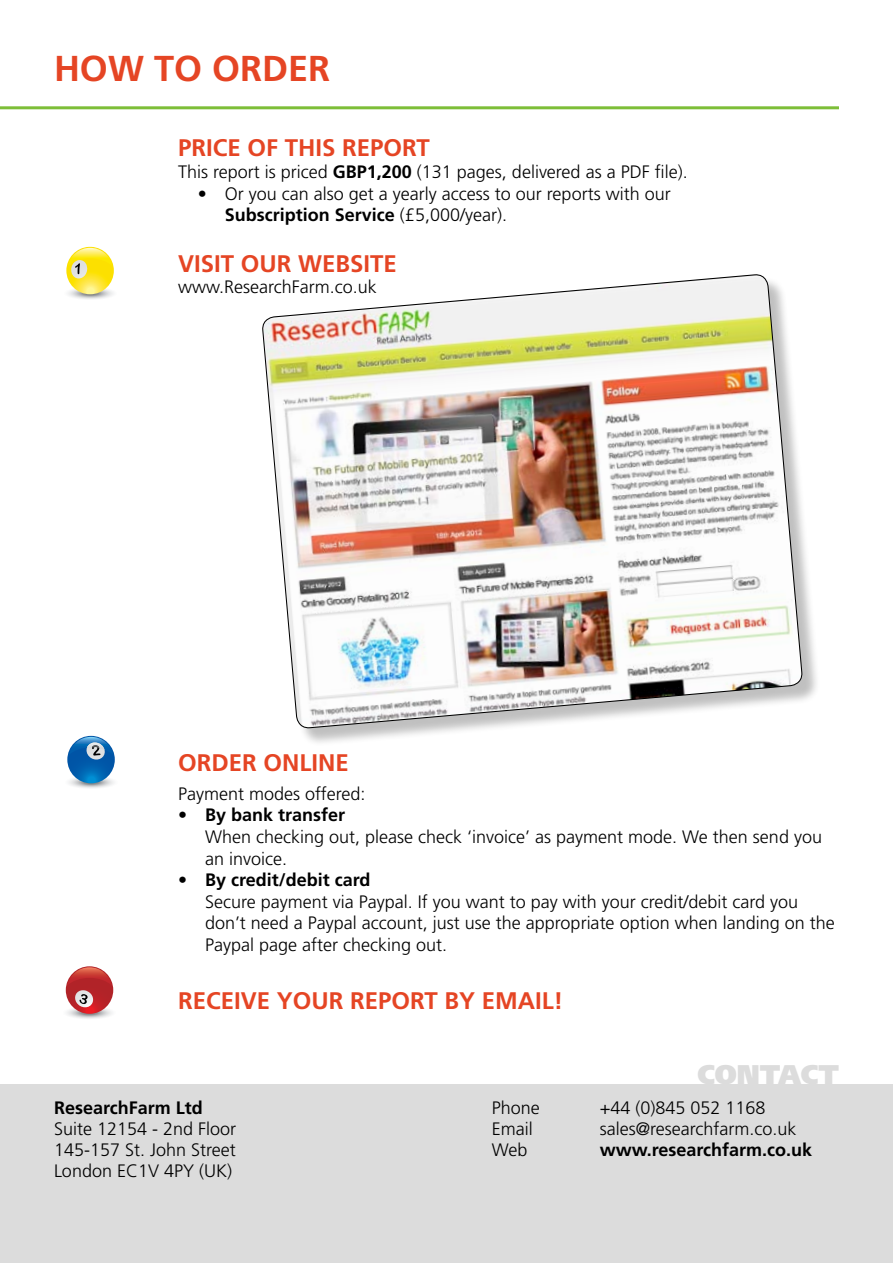
<style>
.page{position:relative;width:893px;height:1263px;background:#fff}
.page>*{position:absolute;margin:0;border:0;box-sizing:border-box;transform-origin:0 0}
.t1{font:700 36px "Frutiger LT Std";color:#e54524}
.t2{font:900 27px "Frutiger LT Std";color:#dcdcdc}
.t3{font:700 24px "Frutiger LT Std";color:#e54524}
.t4{font:300 18px/21.6px "Frutiger LT Std";color:#000}
.t5{font:700 18px "Frutiger LT Std";color:#000}
.s1{font-weight:700}
</style>
<div class="page">
<div style="left:264px;top:277px;width:564px;height:479px;background:#000;opacity:.25"></div>
<img style="left:262px;top:274px;width:541px;height:466px">
<div style="left:0;top:1084px;width:893px;height:179px;background:#dcdcdc"></div>
<svg style="left:66px;top:248px;width:48px;height:51px"></svg>
<svg style="left:69px;top:772px;width:45px;height:16px"></svg>
<svg style="left:67px;top:736px;width:48px;height:47px"></svg>
<svg style="left:69px;top:737px;width:44px;height:25px"></svg>
<svg style="left:65px;top:967px;width:49px;height:52px"></svg>
<hr style="left:0;top:106px;width:839px;height:3px;background:#7dbe38">
<h1 class="t1" style="left:54px;top:47px;width:278px">HOW TO ORDER</h1>
<h3 class="t3" style="left:178px;top:134px;width:253px">PRICE OF THIS REPORT</h3>
<p class="t4" style="left:178px;top:161px;width:511px">This report is priced <span class="s1">GBP1,200</span> (131 pages, delivered as a PDF file).</p>
<p class="t4" style="left:225px;top:183px;width:447px;text-indent:-27px">• Or you can also get a yearly access to our reports with our<br><span class="s1">Subscription Service</span> (£5,000/year).</p>
<h3 class="t3" style="left:178px;top:249px;width:220px">VISIT OUR WEBSITE</h3>
<p class="t4" style="left:178px;top:277px;width:200px">www.ResearchFarm.co.uk</p>
<h3 class="t3" style="left:178px;top:748px;width:172px">ORDER ONLINE</h3>
<p class="t4" style="left:178px;top:783px;width:189px">Payment modes offered:</p>
<p class="t5" style="left:178px;top:804px;width:169px">• By bank transfer</p>
<p class="t4" style="left:205px;top:826px;width:618px">When checking out, please check ‘invoice’ as payment mode. We then send you an invoice.</p>
<p class="t5" style="left:178px;top:869px;width:194px">• By credit/debit card</p>
<p class="t4" style="left:205px;top:891px;width:631px">Secure payment via Paypal. If you want to pay with your credit/debit card you don’t need a Paypal account, just use the appropriate option when landing on the<br>Paypal page after checking out.</p>
<h3 class="t3" style="left:178px;top:986px;width:387px">RECEIVE YOUR REPORT BY EMAIL!</h3>
<p class="t5" style="left:54px;top:1097px;width:150px">ResearchFarm Ltd</p>
<p class="t4" style="left:54px;top:1119px;width:184px;line-height:21px;text-align:justify">Suite 12154 - 2nd Floor 145-157 St. John Street London EC1V 4PY (UK)</p>
<h2 class="t2" style="left:697px;top:1058px;width:143px">CONTACT</h2>
<p class="t4" style="left:492px;top:1097px;width:50px">Phone</p>
<p class="t4" style="left:600px;top:1097px;width:167px">+44 (0)845 052 1168</p>
<p class="t4" style="left:492px;top:1118px;width:42px">Email</p>
<p class="t4" style="left:600px;top:1118px;width:198px">sales@researchfarm.co.uk</p>
<p class="t4" style="left:492px;top:1139px;width:37px">Web</p>
<p class="t5" style="left:600px;top:1139px;width:214px">www.researchfarm.co.uk</p>
</div>
